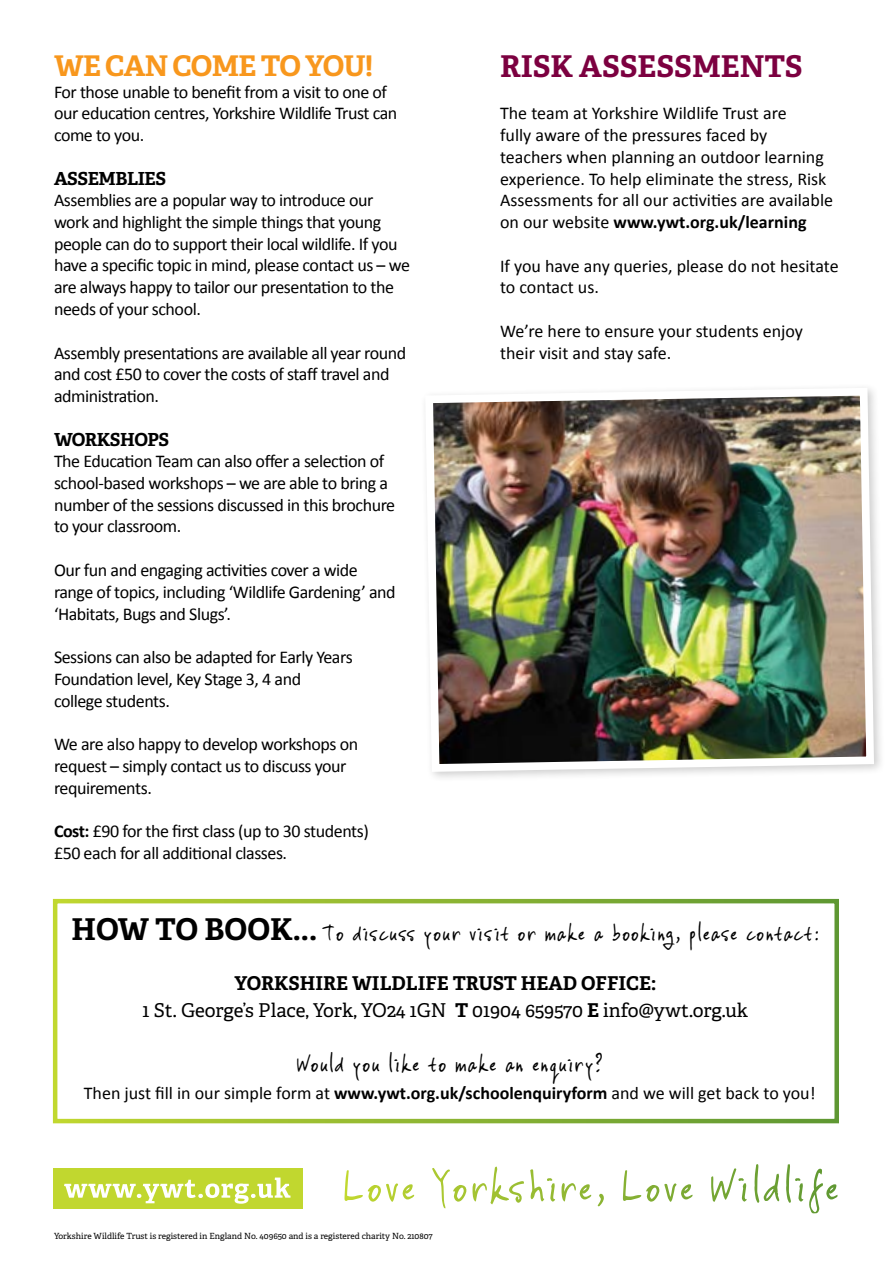
<style>
.page{position:relative;width:893px;height:1263px;background:#fff}
.page>*{position:absolute;margin:0;border:0;box-sizing:border-box;transform-origin:0 0}
.t1{font:700 30px "Adelle";color:#7c0040}
.t2{font:700 28.5px "Adelle";letter-spacing:-.025em;color:#f8971d}
.t3{font:25.95px "Vinc Hand";letter-spacing:.005em;color:#000}
.t4{font:25.5px "Vinc Hand";color:#000}
.t5{font:19.05px/27.5px "Adelle";color:#000;text-align:center}
.t6{font:18px/21.8px "Calibri";letter-spacing:-.025em;color:#000}
.t7{font:18px/21.8px "Calibri";color:#000}
.t8{font:700 18px "Adelle";letter-spacing:-.025em;color:#000}
.t9{font:8.55px "Adelle";color:#000}
.s1{font-weight:700}
.s2{font-family:"Adelle";font-weight:700;font-size:30px}
</style>
<div class="page">
<div style="left:53px;top:1169px;width:250px;height:40px;background:#c1d72f"></div>
<svg style="left:64px;top:1177px;width:226px;height:27px"></svg>
<svg style="left:344px;top:1170px;width:70px;height:32px"></svg>
<svg style="left:432px;top:1168px;width:34px;height:40px"></svg>
<svg style="left:472px;top:1167px;width:52px;height:37px"></svg>
<svg style="left:530px;top:1169px;width:25px;height:32px"></svg>
<svg style="left:561px;top:1183px;width:30px;height:18px"></svg>
<svg style="left:598px;top:1194px;width:6px;height:12px"></svg>
<svg style="left:623px;top:1170px;width:70px;height:32px"></svg>
<svg style="left:711px;top:1168px;width:36px;height:34px"></svg>
<svg style="left:754px;top:1164px;width:25px;height:39px"></svg>
<svg style="left:786px;top:1164px;width:51px;height:49px"></svg>
<img style="left:426px;top:388px;width:452px;height:388px">
<svg style="left:52px;top:898px;width:787px;height:226px"></svg>
<h2 class="t2" style="left:54px;top:47px;width:321px">WE CAN COME TO YOU!</h2>
<p class="t6" style="left:54px;top:81px;width:345px">For those unable to benefit from a visit to one of our education centres, Yorkshire Wildlife Trust can come to you.</p>
<p class="t8" style="left:54px;top:167px;width:114px">ASSEMBLIES</p>
<p class="t6" style="left:54px;top:189px;width:357px">Assemblies are a popular way to introduce our work and highlight the simple things that young people can do to support their local wildlife. If you have a specific topic in mind, please contact us – we are always happy to tailor our presentation to the needs of your school.</p>
<p class="t6" style="left:54px;top:342px;width:354px">Assembly presentations are available all year round and cost £50 to cover the costs of staff travel and administration.</p>
<p class="t8" style="left:54px;top:428px;width:117px">WORKSHOPS</p>
<p class="t6" style="left:54px;top:450px;width:343px">The Education Team can also offer a selection of school-based workshops – we are able to bring a number of the sessions discussed in this brochure to your classroom.</p>
<p class="t6" style="left:54px;top:559px;width:343px">Our fun and engaging activities cover a wide range of topics, including ‘Wildlife Gardening’ and ‘Habitats, Bugs and Slugs’.</p>
<p class="t6" style="left:54px;top:646px;width:300px">Sessions can also be adapted for Early Years<br>Foundation level, Key Stage 3, 4 and college students.</p>
<p class="t6" style="left:54px;top:733px;width:306px">We are also happy to develop workshops on request – simply contact us to discuss your requirements.</p>
<p class="t6" style="left:54px;top:820px;width:316px"><span class="s1">Cost:</span> £90 for the first class (up to 30 students) £50 each for all additional classes.</p>
<h1 class="t1" style="left:500px;top:47px;width:304px">RISK ASSESSMENTS</h1>
<p class="t7" style="left:500px;top:102px;width:335px">The team at Yorkshire Wildlife Trust are<br>fully aware of the pressures faced by teachers when planning an outdoor learning experience. To help eliminate the stress, Risk Assessments for all our activities are available on our website <span class="s1">www.ywt.org.uk/learning</span></p>
<p class="t7" style="left:500px;top:255px;width:340px">If you have any queries, please do not hesitate to contact us.</p>
<p class="t7" style="left:500px;top:320px;width:305px">We’re here to ensure your students enjoy their visit and stay safe.</p>
<h3 class="t4" style="left:71px;top:916px;width:749px"><span class="s2">HOW TO BOOK...</span> To discuss your visit or make a booking, please contact:</h3>
<p class="t5" style="left:143px;top:970px;width:607px"><span class="s1">YORKSHIRE WILDLIFE TRUST HEAD OFFICE:<br></span>1 St. George’s Place, York, YO24 1GN <span class="s1">T</span> 01904 659570 <span class="s1">E</span> info@ywt.org.uk</p>
<h3 class="t3" style="left:297px;top:1047px;width:308px">Would you like to make an enquiry?</h3>
<p class="t7" style="left:84px;top:1082px;width:733px">Then just fill in our simple form at <span class="s1">www.ywt.org.uk/schoolenquiryform</span> and we will get back to you!</p>
<p class="t9" style="left:54px;top:1230px;width:380px">Yorkshire Wildlife Trust is registered in England No. 409650 and is a registered charity No. 210807</p>
</div>
